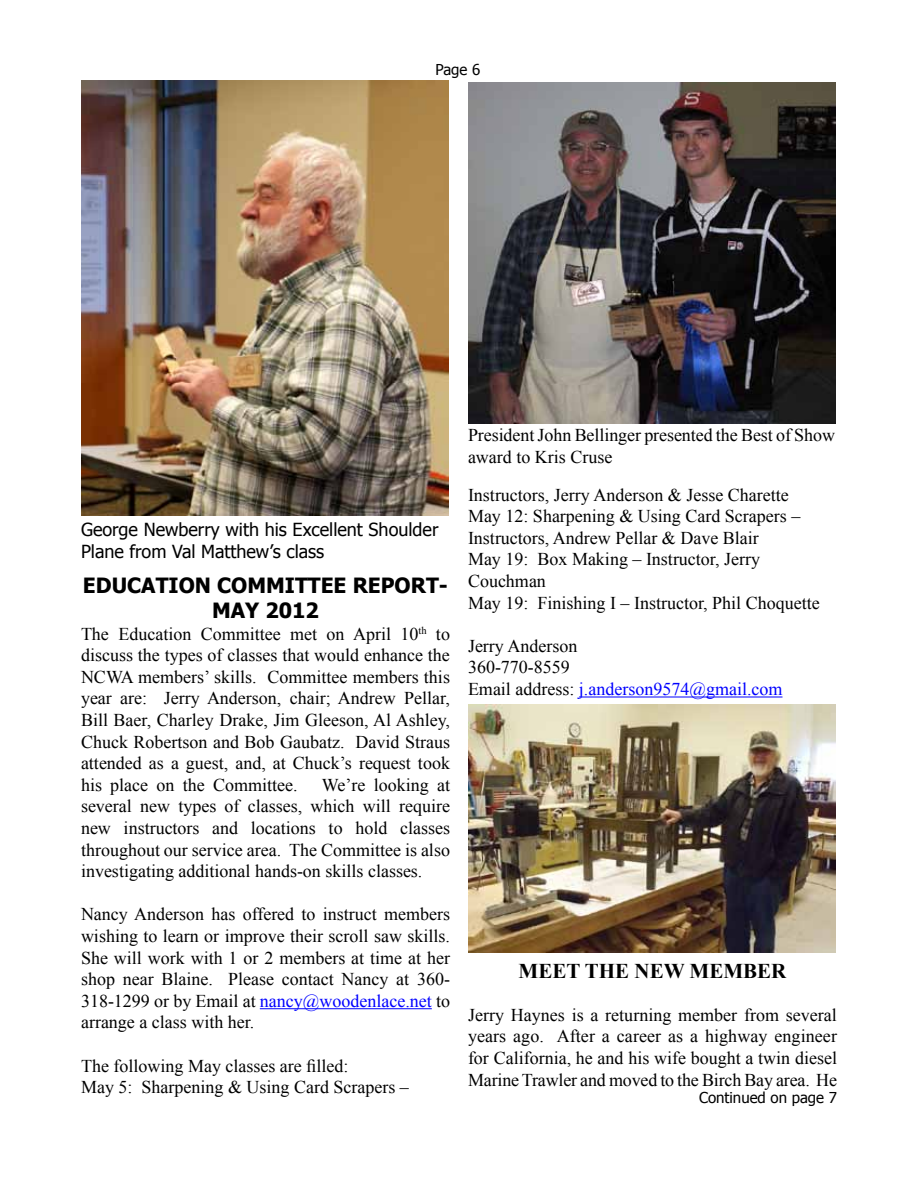
<style>
.page{position:relative;width:918px;height:1188px;background:#fff}
.page>*{position:absolute;margin:0;border:0;box-sizing:border-box;transform-origin:0 0}
.t1{font:700 21px/25.2px "Tahoma";color:#000;text-align:center}
.t2{font:700 21px "Times New Roman";color:#000}
.t3{font:18px/21.6px "Times New Roman";color:#000}
.t4{font:18px/21.6px "Tahoma";color:#000}
.t5{font:15px "Tahoma";color:#000}
.s1{color:#00f}
</style>
<div class="page">
<img style="left:81px;top:81px;width:367px;height:435px">
<img style="left:468px;top:82px;width:367px;height:342px">
<hr style="left:260px;top:1008px;width:172px;height:1px;background:#00f">
<hr style="left:579px;top:697px;width:204px;height:1px;background:#00f">
<img style="left:468px;top:704px;width:367px;height:248px">
<p class="t5" style="left:435px;top:60px;width:46px">Page 6</p>
<p class="t4" style="left:81px;top:518px;width:359px">George Newberry with his Excellent Shoulder<br>Plane from Val Matthew’s class</p>
<p class="t1" style="left:83px;top:571px;width:367px">EDUCATION COMMITTEE REPORT-<br>MAY 2012</p>
<p class="t3" style="left:81px;top:622px;width:371px;text-align:justify">The Education Committee met on April 10<sup>th</sup> to discuss the types of classes that would enhance the NCWA members’ skills. Committee members this year are: Jerry Anderson, chair; Andrew Pellar, Bill Baer, Charley Drake, Jim Gleeson, Al Ashley, Chuck Robertson and Bob Gaubatz. David Straus attended as a guest, and, at Chuck’s request took his place on the Committee.</p>
<p class="t3" style="left:81px;top:774px;width:371px;text-align:justify;text-indent:241px">We’re looking at several new types of classes, which will require new instructors and locations to hold classes throughout our service area. The Committee is also investigating additional hands-on skills classes.</p>
<p class="t3" style="left:81px;top:903px;width:371px;text-align:justify">Nancy Anderson has offered to instruct members wishing to learn or improve their scroll saw skills.<br>She will work with 1 or 2 members at time at her shop near Blaine. Please contact Nancy at 360- 318-1299 or by Email at <span class="s1">nancy@woodenlace.net</span> to arrange a class with her.</p>
<p class="t3" style="left:81px;top:1054px;width:329px">The following May classes are filled:<br>May 5: Sharpening &amp; Using Card Scrapers –</p>
<p class="t3" style="left:468px;top:424px;width:369px">President John Bellinger presented the Best of Show award to Kris Cruse</p>
<p class="t3" style="left:468px;top:484px;width:353px">Instructors, Jerry Anderson &amp; Jesse Charette May 12: Sharpening &amp; Using Card Scrapers – Instructors, Andrew Pellar &amp; Dave Blair<br>May 19: Box Making – Instructor, Jerry Couchman<br>May 19: Finishing I – Instructor, Phil Choquette</p>
<p class="t3" style="left:468px;top:635px;width:316px">Jerry Anderson<br>360-770-8559<br>Email address: <span class="s1">j.anderson9574@gmail.com</span></p>
<p class="t2" style="left:519px;top:956px;width:269px">MEET THE NEW MEMBER</p>
<p class="t3" style="left:468px;top:1004px;width:371px;text-align:justify">Jerry Haynes is a returning member from several years ago. After a career as a highway engineer for California, he and his wife bought a twin diesel Marine Trawler and moved to the Birch Bay area. He</p>
<p class="t5" style="left:699px;top:1087px;width:140px">Continued on page 7</p>
</div>
